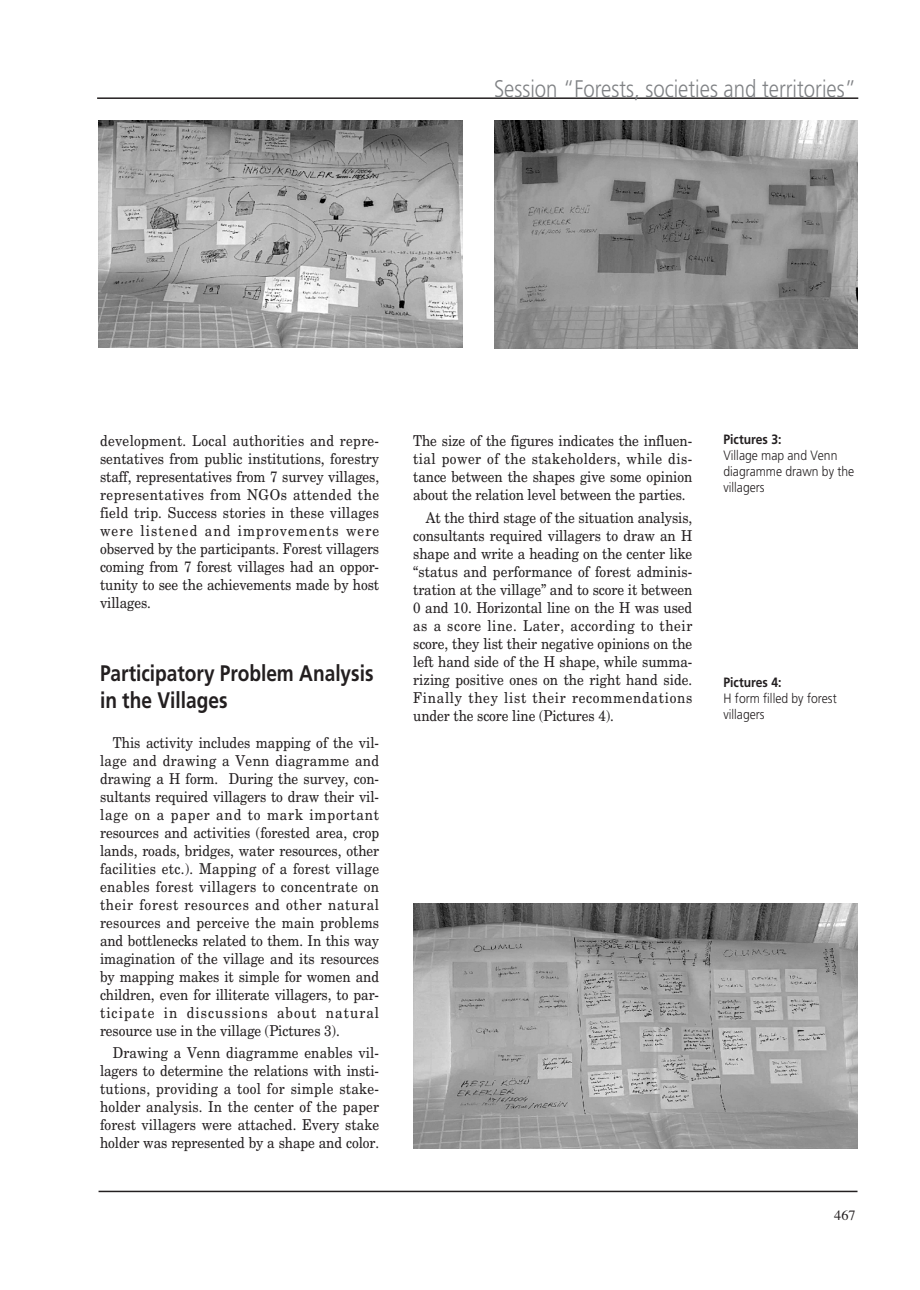
<style>
.page{position:relative;width:920px;height:1290px;background:#fff}
.page>*{position:absolute;margin:0;border:0;box-sizing:border-box;transform-origin:0 0}
.t1{font:300 24px "Frutiger";color:#808285;scale:.85 1}
.t2{font:700 22.5px/27px "Frutiger";color:#231f20;scale:.85 1}
.t3{font:15px/18px "New Century Schlbk";letter-spacing:-.005em;color:#231f20;text-align:justify;scale:.9 1}
.t4{font:14.25px "Times";color:#231f20}
.t5{font:300 13.5px/16.2px "Frutiger";color:#231f20;scale:.9 1}
.t6{font:700 13.5px "Frutiger";color:#231f20;scale:.9 1}
</style>
<div class="page">
<hr style="left:99px;top:1191px;width:758px;height:1px;background:#231f20">
<hr style="left:97px;top:97px;width:761px;height:2px;background:#231f20">
<img style="left:99px;top:120px;width:363px;height:228px">
<img style="left:494px;top:120px;width:363px;height:229px">
<img style="left:413px;top:904px;width:444px;height:244px">
<h1 class="t1" style="left:494px;top:75px;width:427px">Session “Forests, societies and territories”</h1>
<p class="t3" style="left:100px;top:432px;width:312px">development. Local authorities and repre&shy;sentatives from public institutions, forestry staff, representatives from 7 survey villages, representatives from NGOs attended the field trip. Success stories in these villages were listened and improvements were observed by the participants. Forest villagers coming from 7 forest villages had an oppor&shy;tunity to see the achievements made by host villages.</p>
<h2 class="t2" style="left:100px;top:659px;width:323px">Participatory Problem Analysis in the Villages</h2>
<p class="t3" style="left:100px;top:733px;width:312px;text-indent:13px">This activity includes mapping of the vil&shy;lage and drawing a Venn diagramme and drawing a H form. During the survey, con&shy;sultants required villagers to draw their vil&shy;lage on a paper and to mark important resources and activities (forested area, crop lands, roads, bridges, water resources, other facilities etc.). Mapping of a forest village enables forest villagers to concentrate on their forest resources and other natural resources and perceive the main problems and bottlenecks related to them. In this way imagination of the village and its resources by mapping makes it simple for women and children, even for illiterate villagers, to par&shy;ticipate in discussions about natural resource use in the village (Pictures 3).</p>
<p class="t3" style="left:100px;top:1044px;width:312px;text-indent:13px">Drawing a Venn diagramme enables vil&shy;lagers to determine the relations with insti&shy;tutions, providing a tool for simple stake&shy;holder analysis. In the center of the paper forest villagers were attached. Every stake holder was represented by a shape and color.</p>
<p class="t3" style="left:413px;top:432px;width:312px">The size of the figures indicates the influen&shy;tial power of the stakeholders, while dis&shy;tance between the shapes give some opinion about the relation level between the parties.</p>
<p class="t3" style="left:413px;top:508px;width:312px;text-indent:13px">At the third stage of the situation analysis, consultants required villagers to draw an H shape and write a heading on the center like “status and performance of forest adminis&shy;tration at the village” and to score it between 0 and 10. Horizontal line on the H was used as a score line. Later, according to their score, they list their negative opinions on the left hand side of the H shape, while summa&shy;rizing positive ones on the right hand side.<br>Finally they list their recommendations under the score line (Pictures 4).</p>
<p class="t6" style="left:723px;top:431px;width:66px">Pictures 3:</p>
<p class="t5" style="left:723px;top:447px;width:147px">Village map and Venn diagramme drawn by the villagers</p>
<p class="t6" style="left:723px;top:674px;width:66px">Pictures 4:</p>
<p class="t5" style="left:723px;top:690px;width:127px">H form filled by forest villagers</p>
<p class="t4" style="left:834px;top:1202px;width:23px">467</p>
</div>
